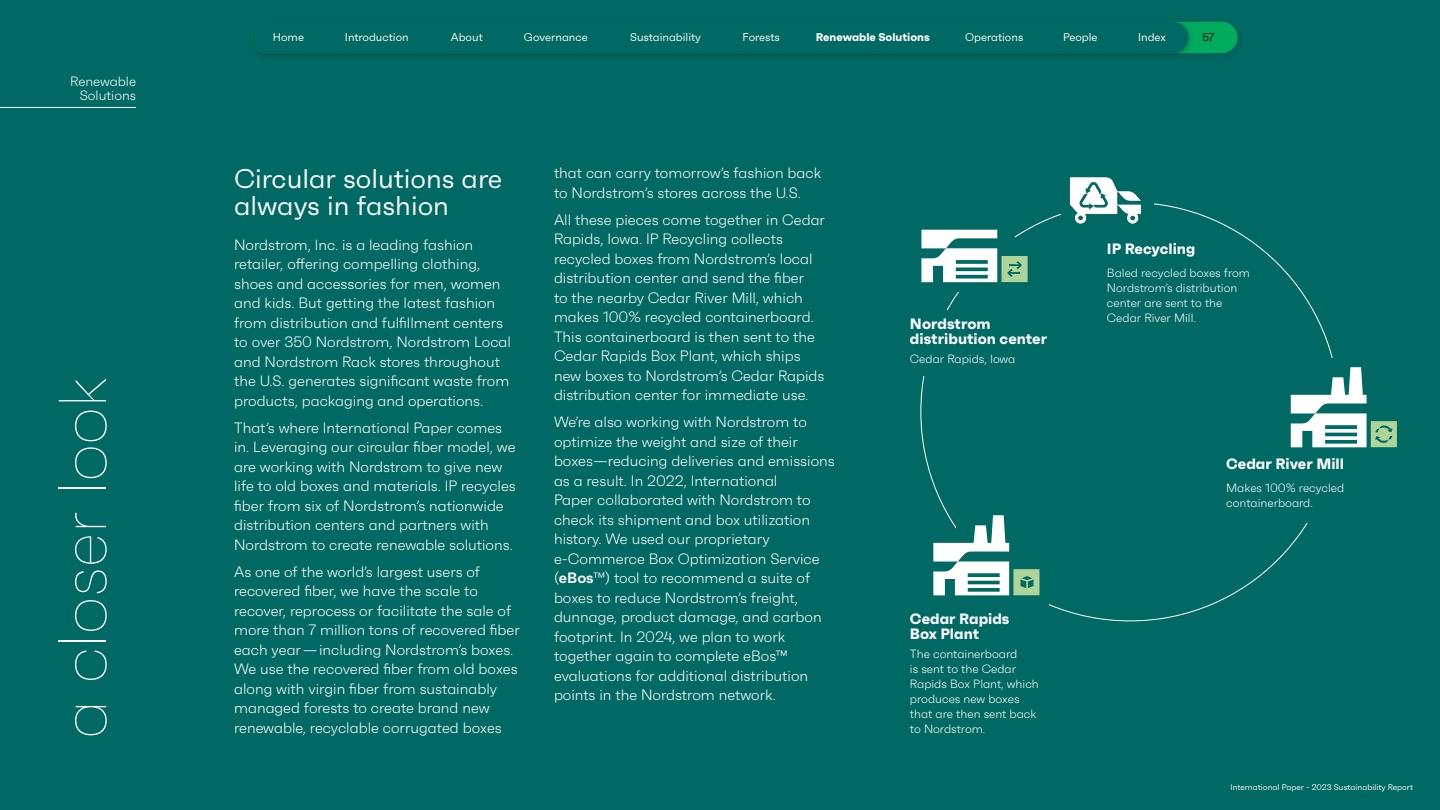
<style>
.page{position:relative;width:1440px;height:810px;background:#006963}
.page>*{position:absolute;margin:0;border:0;box-sizing:border-box;transform-origin:0 0}
.t1{font:100 67.5px "Faktum";color:#fff}
.t2{font:27px/27px "Faktum";color:#fff}
.t3{font:300 15px/19.5px "Faktum";color:#fff}
.t4{font:700 15px/15px "Faktum";color:#fff}
.t5{font:300 13.5px/14.2px "Faktum";color:#fff;text-align:right}
.t6{font:300 12px/15px "Faktum";color:#fff}
.t7{font:11.25px "Faktum";color:#fff}
.t8{font:700 11.25px "Faktum";color:#fff}
.t9{font:11.25px "Faktum";color:#000}
.t10{font:8.25px "Faktum";color:#fff}
.s1{font-weight:600}
</style>
<div class="page">
<div style="left:251px;top:22px;width:987px;height:31px;background:#00ab5e;border-radius:16px"></div>
<div style="left:248px;top:18px;width:947px;height:42px;background:#02635c"></div>
<div style="left:251px;top:22px;width:938px;height:31px;background:#006963;border-radius:16px"></div>
<svg style="left:1291px;top:367px;width:106px;height:80px"></svg>
<img style="left:1069px;top:177px;width:72px;height:47px">
<svg style="left:933px;top:515px;width:107px;height:80px"></svg>
<svg style="left:921px;top:230px;width:107px;height:52px"></svg>
<hr style="left:0;top:107px;width:136px;height:1px;background:#fff">
<p class="t5" style="left:70px;top:74px;width:67px">Renewable<br>Solutions</p>
<h1 class="t1" style="left:43px;top:738px;width:363px;rotate:-90deg">a closer look</h1>
<p class="t7" style="left:273px;top:31px;width:33px">Home</p>
<p class="t7" style="left:345px;top:31px;width:65px">Introduction</p>
<p class="t7" style="left:451px;top:31px;width:33px">About</p>
<p class="t7" style="left:524px;top:31px;width:65px">Governance</p>
<p class="t7" style="left:630px;top:31px;width:72px">Sustainability</p>
<p class="t7" style="left:742px;top:31px;width:39px">Forests</p>
<p class="t8" style="left:816px;top:30px;width:116px">Renewable Solutions</p>
<p class="t7" style="left:965px;top:31px;width:60px">Operations</p>
<p class="t7" style="left:1063px;top:31px;width:36px">People</p>
<p class="t7" style="left:1138px;top:31px;width:29px">Index</p>
<p class="t9" style="left:1203px;top:31px;width:13px">57</p>
<h2 class="t2" style="left:234px;top:165px;width:270px">Circular solutions are always in fashion</h2>
<p class="t3" style="left:234px;top:235px;width:278px">Nordstrom, Inc. is a leading fashion retailer, offering compelling clothing, shoes and accessories for men, women and kids. But getting the latest fashion from distribution and fulfillment centers to over 350 Nordstrom, Nordstrom Local and Nordstrom Rack stores throughout the U.S. generates significant waste from products, packaging and operations.</p>
<p class="t3" style="left:234px;top:418px;width:283px">That’s where International Paper comes in. Leveraging our circular fiber model, we are working with Nordstrom to give new life to old boxes and materials. IP recycles fiber from six of Nordstrom’s nationwide distribution centers and partners with Nordstrom to create renewable solutions.</p>
<p class="t3" style="left:234px;top:562px;width:287px">As one of the world’s largest users of recovered fiber, we have the scale to recover, reprocess or facilitate the sale of more than 7 million tons of recovered fiber each year — including Nordstrom’s boxes.<br>We use the recovered fiber from old boxes along with virgin fiber from sustainably managed forests to create brand new renewable, recyclable corrugated boxes</p>
<p class="t3" style="left:554px;top:163px;width:269px">that can carry tomorrow’s fashion back to Nordstrom’s stores across the U.S.</p>
<p class="t3" style="left:554px;top:210px;width:273px">All these pieces come together in Cedar Rapids, Iowa. IP Recycling collects recycled boxes from Nordstrom’s local distribution center and send the fiber<br>to the nearby Cedar River Mill, which makes 100% recycled containerboard.<br>This containerboard is then sent to the Cedar Rapids Box Plant, which ships new boxes to Nordstrom’s Cedar Rapids distribution center for immediate use.</p>
<p class="t3" style="left:554px;top:412px;width:282px">We’re also working with Nordstrom to optimize the weight and size of their boxes––reducing deliveries and emissions as a result. In 2022, International<br>Paper collaborated with Nordstrom to check its shipment and box utilization history. We used our proprietary e-Commerce Box Optimization Service (<span class="s1">eBos</span>™) tool to recommend a suite of boxes to reduce Nordstrom’s freight, dunnage, product damage, and carbon footprint. In 2024, we plan to work together again to complete eBos™ evaluations for additional distribution points in the Nordstrom network.</p>
<p class="t4" style="left:910px;top:316px;width:139px">Nordstrom distribution center</p>
<p class="t6" style="left:910px;top:351px;width:107px">Cedar Rapids, Iowa</p>
<p class="t4" style="left:910px;top:611px;width:101px">Cedar Rapids<br>Box Plant</p>
<p class="t6" style="left:910px;top:646px;width:130px">The containerboard<br>is sent to the Cedar<br>Rapids Box Plant, which produces new boxes that are then sent back to Nordstrom.</p>
<p class="t4" style="left:1107px;top:241px;width:90px">IP Recycling</p>
<p class="t6" style="left:1107px;top:265px;width:145px">Baled recycled boxes from<br>Nordstrom’s distribution center are sent to the<br>Cedar River Mill.</p>
<p class="t4" style="left:1226px;top:456px;width:119px">Cedar River Mill</p>
<p class="t6" style="left:1226px;top:480px;width:120px">Makes 100% recycled containerboard.</p>
<p class="t10" style="left:1230px;top:783px;width:184px">International Paper - 2023 Sustainability Report</p>
</div>
